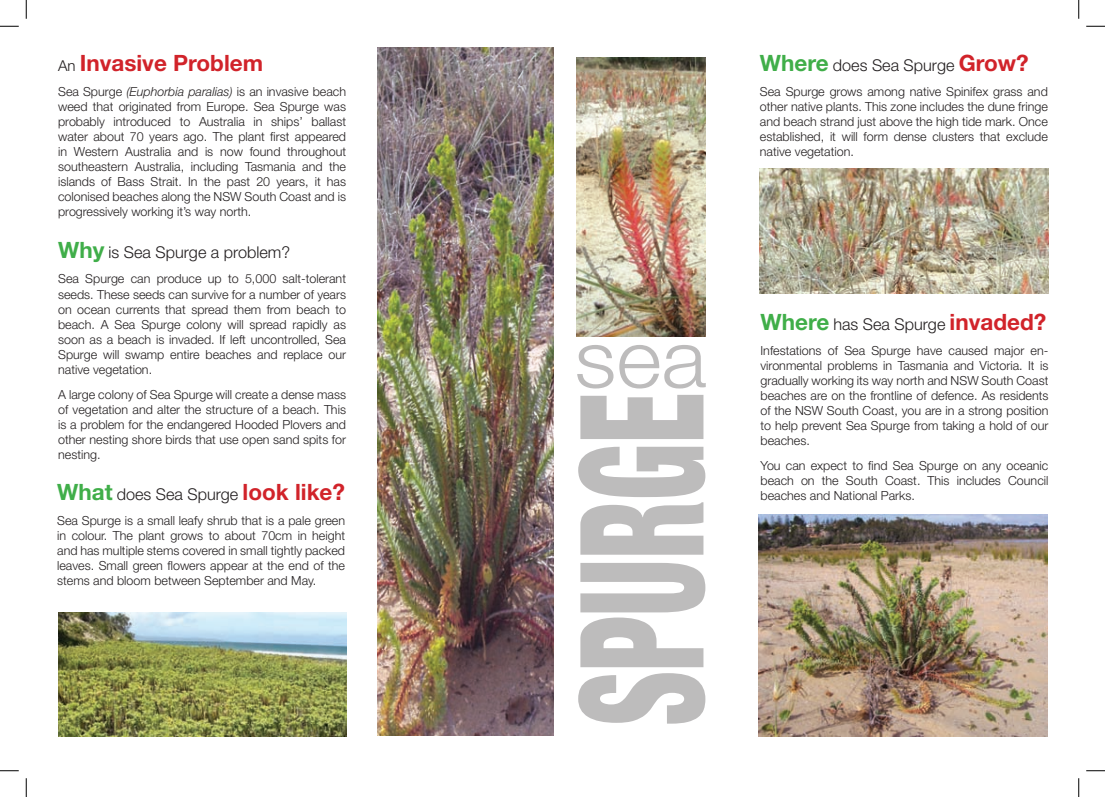
<style>
.page{position:relative;width:1105px;height:797px;background:#fff}
.page>*{position:absolute;margin:0;border:0;box-sizing:border-box;transform-origin:0 0}
.t1{font:700 22.5px "Helvetica Neue";color:#d1232a}
.t2{font:300 16.25px "Helvetica Neue";color:#231f20}
.t3{font:300 12.5px/15px "Helvetica Neue";color:#231f20;text-align:justify}
.s1{font-weight:300;font-size:15px;color:#231f20}
.s2{font-style:italic}
.s3{font-weight:700;font-size:22.5px;color:#40ae49}
.s4{font-weight:700;font-size:22.5px;color:#d1232a}
</style>
<div class="page">
<img style="left:760px;top:168px;width:288px;height:125px">
<img style="left:577px;top:58px;width:128px;height:278px">
<img style="left:378px;top:48px;width:175px;height:687px">
<svg style="left:578px;top:395px;width:127px;height:328px;fill:#bdbcbc"></svg>
<svg style="left:577px;top:345px;width:129px;height:43px"></svg>
<img style="left:59px;top:612px;width:287px;height:124px">
<img style="left:759px;top:515px;width:288px;height:221px">
<svg style="left:0;top:25px;width:19px;height:2px"></svg>
<svg style="left:1086px;top:25px;width:19px;height:2px"></svg>
<svg style="left:0;top:770px;width:19px;height:1px"></svg>
<svg style="left:1086px;top:770px;width:19px;height:1px"></svg>
<svg style="left:25px;top:0;width:2px;height:19px"></svg>
<svg style="left:25px;top:778px;width:2px;height:19px"></svg>
<svg style="left:1078px;top:0;width:1px;height:19px"></svg>
<svg style="left:1078px;top:778px;width:1px;height:19px"></svg>
<h1 class="t1" style="left:58px;top:49px;width:206px"><span class="s1">An</span> Invasive Problem</h1>
<p class="t3" style="left:58px;top:84px;width:289px">Sea Spurge <span class="s2">(Euphorbia paralias)</span> is an invasive beach weed that originated from Europe. Sea Spurge was probably introduced to Australia in ships’ ballast water about 70 years ago. The plant first appeared in Western Australia and is now found throughout southeastern Australia, including Tasmania and the islands of Bass Strait. In the past 20 years, it has colonised beaches along the NSW South Coast and is progressively working it’s way north.</p>
<h2 class="t2" style="left:58px;top:243px;width:233px"><span class="s3">Why</span> is Sea Spurge a problem?</h2>
<p class="t3" style="left:58px;top:271px;width:289px">Sea Spurge can produce up to 5,000 salt-tolerant seeds. These seeds can survive for a number of years on ocean currents that spread them from beach to beach. A Sea Spurge colony will spread rapidly as soon as a beach is invaded. If left uncontrolled, Sea Spurge will swamp entire beaches and replace our native vegetation.</p>
<p class="t3" style="left:58px;top:386px;width:289px">A large colony of Sea Spurge will create a dense mass of vegetation and alter the structure of a beach. This is a problem for the endangered Hooded Plovers and other nesting shore birds that use open sand spits for nesting.</p>
<h2 class="t2" style="left:57px;top:484px;width:289px"><span class="s3">What</span> does Sea Spurge <span class="s4">look like?</span></h2>
<p class="t3" style="left:57px;top:513px;width:289px">Sea Spurge is a small leafy shrub that is a pale green in colour. The plant grows to about 70cm in height and has multiple stems covered in small tightly packed leaves. Small green flowers appear at the end of the stems and bloom between September and May.</p>
<h2 class="t2" style="left:760px;top:55px;width:270px"><span class="s3">Where</span> does Sea Spurge <span class="s4">Grow?</span></h2>
<p class="t3" style="left:760px;top:84px;width:289px">Sea Spurge grows among native Spinifex grass and other native plants. This zone includes the dune fringe and beach strand just above the high tide mark. Once established, it will form dense clusters that exclude native vegetation.</p>
<h2 class="t2" style="left:760px;top:314px;width:287px"><span class="s3">Where</span> has Sea Spurge <span class="s4">invaded?</span></h2>
<p class="t3" style="left:760px;top:343px;width:289px">Infestations of Sea Spurge have caused major en&shy;vironmental problems in Tasmania and Victoria. It is gradually working its way north and NSW South Coast beaches are on the frontline of defence. As residents of the NSW South Coast, you are in a strong position to help prevent Sea Spurge from taking a hold of our beaches.</p>
<p class="t3" style="left:760px;top:458px;width:289px">You can expect to find Sea Spurge on any oceanic beach on the South Coast. This includes Council beaches and National Parks.</p>
</div>
